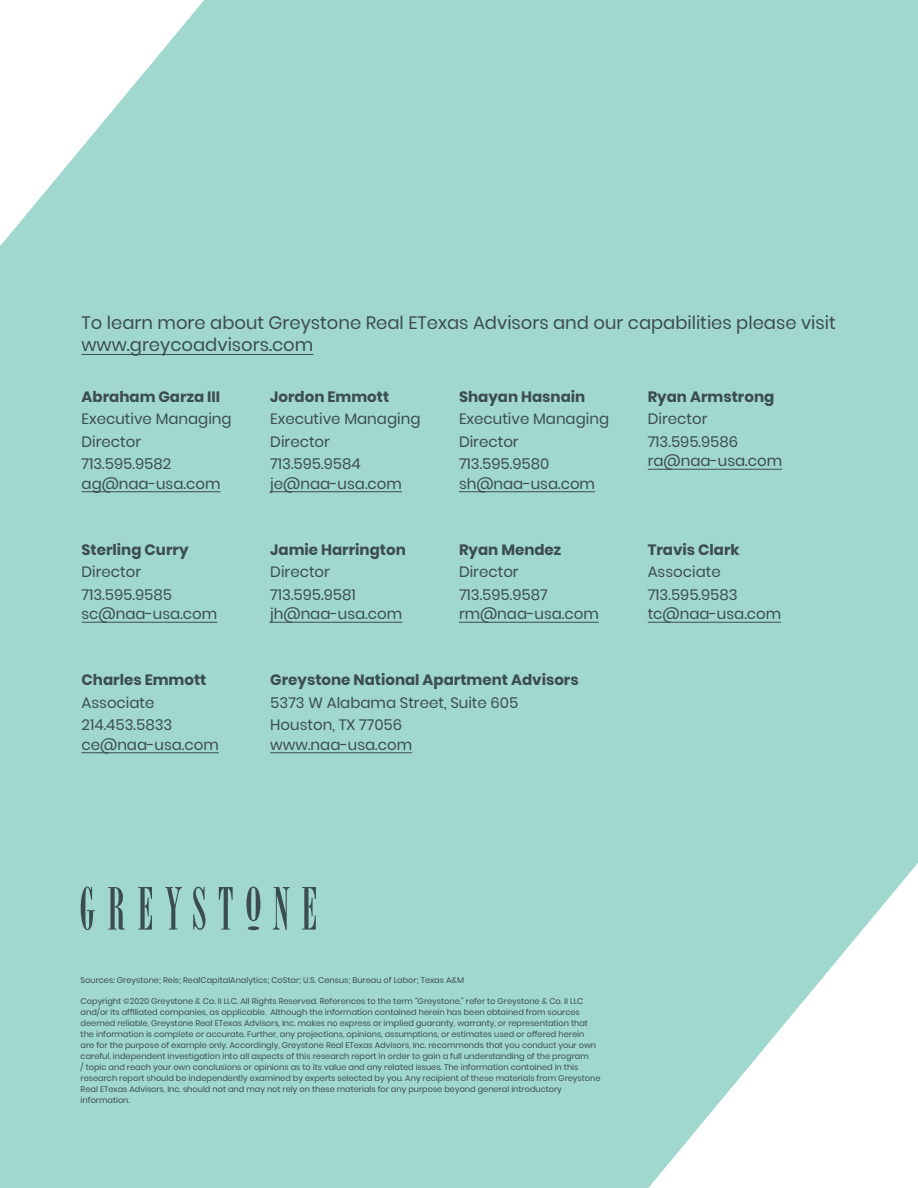
<style>
.page{position:relative;width:918px;height:1188px;background:#a1d8ce}
.page>*{position:absolute;margin:0;border:0;box-sizing:border-box;transform-origin:0 0}
.t1{font:18px/22.5px "Poppins";color:#3c4d4f}
.t2{font:15px/22.5px "Poppins";color:#3c4d4f}
.t3{font:700 15px "Poppins";color:#3c4d4f}
.t4{font:8.25px/10.9px "Poppins";color:#3c4d4f}
</style>
<div class="page">
<svg style="left:81px;top:887px;width:235px;height:43px;background:#89b7af"></svg>
<hr style="left:82px;top:354px;width:231px;height:1px;background:#3c4d4f">
<hr style="left:82px;top:491px;width:138px;height:1px;background:#3c4d4f">
<hr style="left:270px;top:491px;width:132px;height:1px;background:#3c4d4f">
<hr style="left:459px;top:491px;width:136px;height:1px;background:#3c4d4f">
<hr style="left:648px;top:469px;width:134px;height:1px;background:#3c4d4f">
<hr style="left:82px;top:622px;width:135px;height:1px;background:#3c4d4f">
<hr style="left:270px;top:622px;width:132px;height:1px;background:#3c4d4f">
<hr style="left:459px;top:622px;width:140px;height:1px;background:#3c4d4f">
<hr style="left:648px;top:622px;width:133px;height:1px;background:#3c4d4f">
<hr style="left:82px;top:752px;width:137px;height:1px;background:#3c4d4f">
<hr style="left:270px;top:752px;width:142px;height:1px;background:#3c4d4f">
<h1 class="t1" style="left:82px;top:312px;width:756px">To learn more about Greystone Real ETexas Advisors and our capabilities please visit www.greycoadvisors.com</h1>
<h2 class="t3" style="left:82px;top:388px;width:140px">Abraham Garza III</h2>
<h2 class="t2" style="left:82px;top:408px;width:152px">Executive Managing<br>Director<br>713.595.9582</h2>
<h2 class="t2" style="left:82px;top:472px;width:140px">ag@naa-usa.com</h2>
<h2 class="t3" style="left:459px;top:388px;width:128px">Shayan Hasnain</h2>
<h2 class="t2" style="left:459px;top:408px;width:152px">Executive Managing<br>Director<br>713.595.9580</h2>
<h2 class="t2" style="left:459px;top:472px;width:138px">sh@naa-usa.com</h2>
<h2 class="t3" style="left:270px;top:388px;width:120px">Jordon Emmott</h2>
<h2 class="t2" style="left:270px;top:408px;width:152px">Executive Managing<br>Director<br>713.595.9584</h2>
<h2 class="t2" style="left:270px;top:472px;width:133px">je@naa-usa.com</h2>
<h2 class="t3" style="left:648px;top:388px;width:128px">Ryan Armstrong</h2>
<h2 class="t2" style="left:648px;top:408px;width:92px">Director<br>713.595.9586</h2>
<h2 class="t2" style="left:648px;top:450px;width:136px">ra@naa-usa.com</h2>
<h2 class="t3" style="left:82px;top:541px;width:109px">Sterling Curry</h2>
<h2 class="t2" style="left:82px;top:561px;width:92px">Director<br>713.595.9585</h2>
<h2 class="t2" style="left:82px;top:603px;width:137px">sc@naa-usa.com</h2>
<h2 class="t3" style="left:82px;top:671px;width:126px">Charles Emmott</h2>
<h2 class="t2" style="left:82px;top:691px;width:92px">Associate<br>214.453.5833</h2>
<h2 class="t2" style="left:82px;top:733px;width:139px">ce@naa-usa.com</h2>
<h2 class="t3" style="left:270px;top:541px;width:137px">Jamie Harrington</h2>
<h2 class="t2" style="left:270px;top:561px;width:87px">Director<br>713.595.9581</h2>
<h2 class="t2" style="left:270px;top:603px;width:133px">jh@naa-usa.com</h2>
<h2 class="t3" style="left:459px;top:541px;width:104px">Ryan Mendez</h2>
<h2 class="t2" style="left:459px;top:561px;width:90px">Director<br>713.595.9587</h2>
<h2 class="t2" style="left:459px;top:603px;width:141px">rm@naa-usa.com</h2>
<h2 class="t3" style="left:270px;top:671px;width:310px">Greystone National Apartment Advisors</h2>
<h2 class="t2" style="left:270px;top:691px;width:250px">5373 W Alabama Street, Suite 605<br>Houston, TX 77056</h2>
<h2 class="t2" style="left:270px;top:733px;width:143px">www.naa-usa.com</h2>
<h2 class="t3" style="left:648px;top:541px;width:94px">Travis Clark</h2>
<h2 class="t2" style="left:648px;top:561px;width:92px">Associate<br>713.595.9583</h2>
<h2 class="t2" style="left:648px;top:603px;width:135px">tc@naa-usa.com</h2>
<p class="t4" style="left:81px;top:974px;width:385px">Sources: Greystone; Reis; RealCapitalAnalytics; CoStar; U.S. Census; Bureau of Labor; Texas A&amp;M</p>
<p class="t4" style="left:81px;top:996px;width:521px">Copyright ©2020 Greystone &amp; Co. II LLC. All Rights Reserved. References to the term “Greystone,” refer to Greystone &amp; Co. II LLC and/or its affiliated companies, as applicable. Although the information contained herein has been obtained from sources deemed reliable, Greystone Real ETexas Advisors, Inc. makes no express or implied guaranty, warranty, or representation that the information is complete or accurate. Further, any projections, opinions, assumptions, or estimates used or offered herein<br>are for the purpose of example only. Accordingly, Greystone Real ETexas Advisors, Inc. recommends that you conduct your own careful, independent investigation into all aspects of this research report in order to gain a full understanding of the program<br>/ topic and reach your own conclusions or opinions as to its value and any related issues. The information contained in this research report should be independently examined by experts selected by you. Any recipient of these materials from Greystone Real ETexas Advisors, Inc. should not and may not rely on these materials for any purpose beyond general introductory information.</p>
</div>
